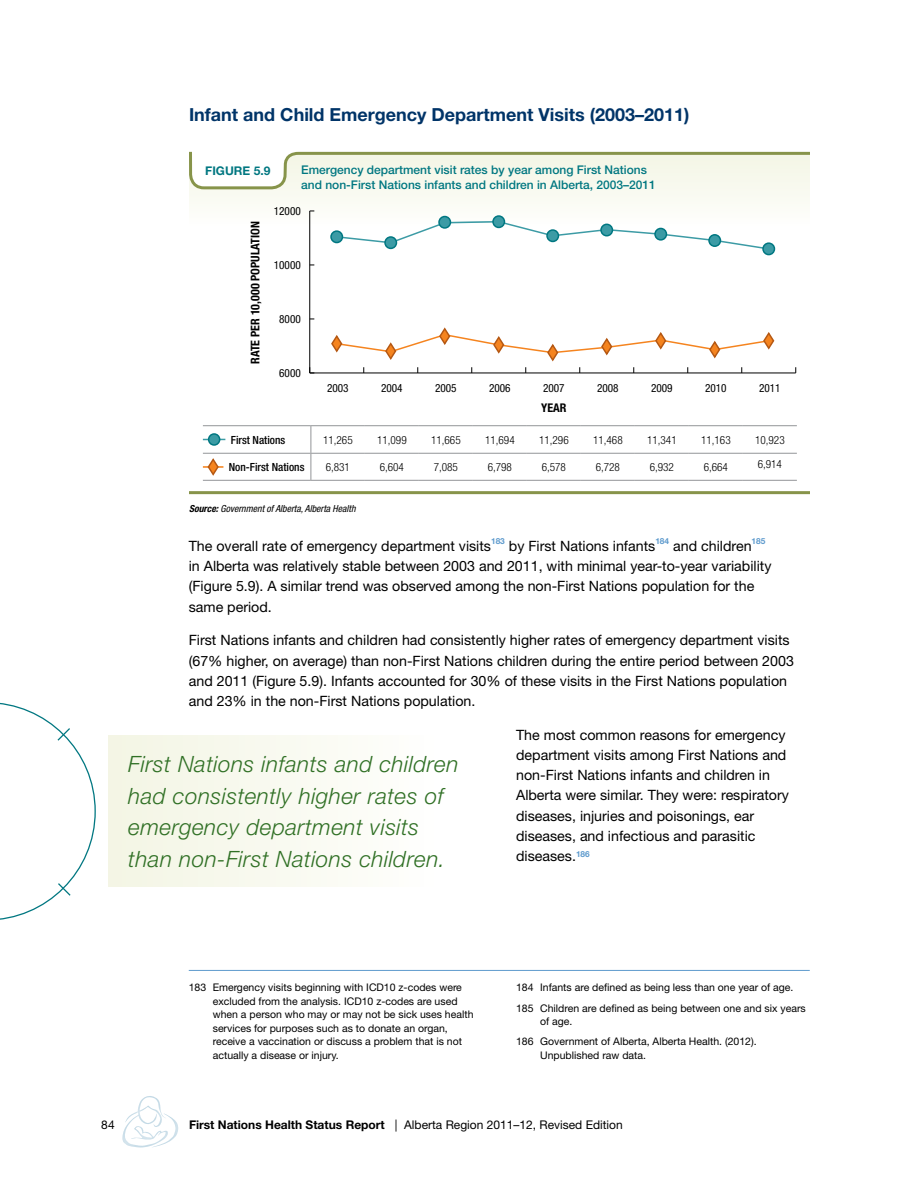
<style>
.page{position:relative;width:918px;height:1188px;background:#fff}
.page>*{position:absolute;margin:0;border:0;box-sizing:border-box;transform-origin:0 0}
.t1{font:italic 300 22.5px/31.5px "Helvetica Neue LT Std";letter-spacing:-.01em;color:#307025}
.t2{font:700 18px "Helvetica Neue LT Std";color:#003468}
.t3{font:14.25px/20.2px "Helvetica Neue LT Std";color:#000}
.t4{font:500 12px/15px "Helvetica Neue LT Std";color:#007781}
.t5{font:12px "Helvetica Neue LT Std";color:#000}
.t6{font:700 condensed 12px "Helvetica Neue LT Std";color:#000}
.t7{font:700 12px "Helvetica Neue LT Std";color:#007781}
.t8{font:300 condensed 11.25px "Helvetica Neue LT Std";color:#000}
.t9{font:condensed 11.25px "Helvetica Neue LT Std";color:#000}
.t10{font:500 condensed 11.25px "Helvetica Neue LT Std";color:#000}
.t11{font:10.5px/13.5px "Helvetica Neue LT Std";color:#000}
.t12{font:italic condensed 9.75px "Helvetica Neue LT Std";color:#000}
.t13{font:700 8.25px "Helvetica Neue LT Std";color:#5d9acd}
.s1{font-weight:700}
</style>
<div class="page">
<svg style="left:187px;top:151px;width:623px;height:820px"></svg>
<hr style="left:189px;top:491px;width:621px;height:3px;background:#87944a">
<hr style="left:310px;top:373px;width:486px;height:1px;background:#000">
<hr style="left:309px;top:211px;width:1px;height:162px;background:#000">
<svg style="left:309px;top:367px;width:5px;height:7px"></svg>
<svg style="left:335px;top:220px;width:435px;height:31px"></svg>
<svg style="left:330px;top:326px;width:445px;height:47px"></svg>
<div style="left:331px;top:231px;width:11px;height:12px;background:#3c9ba5;border-radius:50%"></div>
<div style="left:330px;top:230px;width:13px;height:13px;border:2px solid #007781;border-radius:50%"></div>
<div style="left:385px;top:237px;width:11px;height:11px;background:#3c9ba5;border-radius:50%"></div>
<div style="left:384px;top:236px;width:13px;height:13px;border:2px solid #007781;border-radius:50%"></div>
<div style="left:439px;top:217px;width:11px;height:11px;background:#3c9ba5;border-radius:50%"></div>
<div style="left:438px;top:216px;width:13px;height:13px;border:2px solid #007781;border-radius:50%"></div>
<div style="left:493px;top:216px;width:11px;height:11px;background:#3c9ba5;border-radius:50%"></div>
<div style="left:492px;top:215px;width:13px;height:13px;border:2px solid #007781;border-radius:50%"></div>
<div style="left:547px;top:230px;width:11px;height:11px;background:#3c9ba5;border-radius:50%"></div>
<div style="left:546px;top:229px;width:13px;height:13px;border:2px solid #007781;border-radius:50%"></div>
<div style="left:601px;top:224px;width:11px;height:12px;background:#3c9ba5;border-radius:50%"></div>
<div style="left:600px;top:224px;width:13px;height:13px;border:2px solid #007781;border-radius:50%"></div>
<div style="left:655px;top:228px;width:11px;height:12px;background:#3c9ba5;border-radius:50%"></div>
<div style="left:654px;top:228px;width:13px;height:13px;border:2px solid #007781;border-radius:50%"></div>
<div style="left:709px;top:235px;width:11px;height:11px;background:#3c9ba5;border-radius:50%"></div>
<div style="left:708px;top:234px;width:13px;height:13px;border:2px solid #007781;border-radius:50%"></div>
<div style="left:763px;top:243px;width:11px;height:12px;background:#3c9ba5;border-radius:50%"></div>
<div style="left:762px;top:242px;width:13px;height:13px;border:2px solid #007781;border-radius:50%"></div>
<hr style="left:203px;top:425px;width:108px;height:1px;background:#939598">
<hr style="left:311px;top:425px;width:54px;height:1px;background:#939598">
<hr style="left:365px;top:425px;width:54px;height:1px;background:#939598">
<hr style="left:419px;top:425px;width:54px;height:1px;background:#939598">
<hr style="left:473px;top:425px;width:54px;height:1px;background:#939598">
<hr style="left:527px;top:425px;width:54px;height:1px;background:#939598">
<hr style="left:581px;top:425px;width:54px;height:1px;background:#939598">
<hr style="left:635px;top:425px;width:54px;height:1px;background:#939598">
<hr style="left:689px;top:425px;width:54px;height:1px;background:#939598">
<hr style="left:743px;top:425px;width:54px;height:1px;background:#939598">
<hr style="left:203px;top:453px;width:108px;height:1px;background:#939598">
<hr style="left:311px;top:453px;width:54px;height:1px;background:#939598">
<hr style="left:365px;top:453px;width:54px;height:1px;background:#939598">
<hr style="left:419px;top:453px;width:54px;height:1px;background:#939598">
<hr style="left:473px;top:453px;width:54px;height:1px;background:#939598">
<hr style="left:527px;top:453px;width:54px;height:1px;background:#939598">
<hr style="left:581px;top:453px;width:54px;height:1px;background:#939598">
<hr style="left:635px;top:453px;width:54px;height:1px;background:#939598">
<hr style="left:689px;top:453px;width:54px;height:1px;background:#939598">
<hr style="left:743px;top:453px;width:54px;height:1px;background:#939598">
<hr style="left:203px;top:480px;width:108px;height:1px;background:#939598">
<hr style="left:311px;top:480px;width:54px;height:1px;background:#939598">
<hr style="left:365px;top:480px;width:54px;height:1px;background:#939598">
<hr style="left:419px;top:480px;width:54px;height:1px;background:#939598">
<hr style="left:473px;top:480px;width:54px;height:1px;background:#939598">
<hr style="left:527px;top:480px;width:54px;height:1px;background:#939598">
<hr style="left:581px;top:480px;width:54px;height:1px;background:#939598">
<hr style="left:635px;top:480px;width:54px;height:1px;background:#939598">
<hr style="left:689px;top:480px;width:54px;height:1px;background:#939598">
<hr style="left:743px;top:480px;width:54px;height:1px;background:#939598">
<svg style="left:311px;top:426px;width:1px;height:54px"></svg>
<div style="left:209px;top:434px;width:11px;height:11px;background:#3b9ba4;border-radius:50%"></div>
<div style="left:208px;top:433px;width:12px;height:13px;border:2px solid #007781;border-radius:50%"></div>
<hr style="left:203px;top:466px;width:20px;height:2px;background:#f5841f">
<svg style="left:207px;top:457px;width:13px;height:19px"></svg>
<svg style="left:122px;top:1096px;width:57px;height:52px"></svg>
<hr style="left:189px;top:970px;width:621px;height:1px;background:#5d9acd">
<div style="left:108px;top:736px;width:374px;height:151px;background:linear-gradient(to right,#f3f5e4,#fff)"></div>
<svg style="left:0;top:702px;width:96px;height:218px"></svg>
<p class="t2" style="left:189px;top:103px;width:502px">Infant and Child Emergency Department Visits (2003–2011)</p>
<p class="t7" style="left:205px;top:163px;width:67px">Figure 5.9</p>
<p class="t4" style="left:301px;top:162px;width:356px">Emergency department visit rates by year among First Nations and non-First Nations infants and children in Alberta, 2003–2011</p>
<p class="t6" style="left:248px;top:364px;width:144px;rotate:-90deg">RATE PER 10,000 POPULATION</p>
<p class="t9" style="left:274px;top:205px;width:28px">12000</p>
<p class="t9" style="left:274px;top:259px;width:28px">10000</p>
<p class="t9" style="left:279px;top:313px;width:23px">8000</p>
<p class="t9" style="left:279px;top:367px;width:23px">6000</p>
<p class="t9" style="left:327px;top:381px;width:23px">2003</p>
<p class="t9" style="left:381px;top:381px;width:23px">2004</p>
<p class="t9" style="left:435px;top:381px;width:23px">2005</p>
<p class="t9" style="left:489px;top:381px;width:23px">2006</p>
<p class="t9" style="left:543px;top:381px;width:23px">2007</p>
<p class="t9" style="left:597px;top:381px;width:23px">2008</p>
<p class="t9" style="left:651px;top:381px;width:23px">2009</p>
<p class="t9" style="left:705px;top:381px;width:23px">2010</p>
<p class="t9" style="left:759px;top:381px;width:23px">2011</p>
<p class="t6" style="left:541px;top:401px;width:8px">YEAR</p>
<p class="t10" style="left:231px;top:434px;width:56px">First Nations</p>
<p class="t8" style="left:323px;top:434px;width:31px">11,265</p>
<p class="t8" style="left:377px;top:434px;width:31px">11,099</p>
<p class="t8" style="left:431px;top:434px;width:31px">11,665</p>
<p class="t8" style="left:485px;top:434px;width:31px">11,694</p>
<p class="t8" style="left:539px;top:434px;width:31px">11,296</p>
<p class="t8" style="left:593px;top:434px;width:31px">11,468</p>
<p class="t8" style="left:647px;top:434px;width:31px">11,341</p>
<p class="t8" style="left:701px;top:434px;width:31px">11,163</p>
<p class="t8" style="left:755px;top:434px;width:31px">10,923</p>
<p class="t10" style="left:229px;top:461px;width:77px">Non-First Nations</p>
<p class="t8" style="left:326px;top:461px;width:26px">6,831</p>
<p class="t8" style="left:380px;top:461px;width:26px">6,604</p>
<p class="t8" style="left:434px;top:461px;width:26px">7,085</p>
<p class="t8" style="left:488px;top:461px;width:26px">6,798</p>
<p class="t8" style="left:542px;top:461px;width:26px">6,578</p>
<p class="t8" style="left:596px;top:461px;width:26px">6,728</p>
<p class="t8" style="left:650px;top:461px;width:26px">6,932</p>
<p class="t8" style="left:704px;top:461px;width:26px">6,664</p>
<p class="t8" style="left:758px;top:458px;width:26px">6,914</p>
<p class="t12" style="left:189px;top:503px;width:168px"><span class="s1">Source:</span> Government of Alberta, Alberta Health</p>
<p class="t3" style="left:189px;top:535px;width:304px">The overall rate of emergency department visits</p>
<p class="t13" style="left:491px;top:536px;width:15px">183</p>
<p class="t3" style="left:509px;top:535px;width:148px">by First Nations infants</p>
<p class="t13" style="left:655px;top:536px;width:15px">184</p>
<p class="t3" style="left:673px;top:535px;width:80px">and children</p>
<p class="t13" style="left:752px;top:536px;width:15px">185</p>
<p class="t3" style="left:189px;top:556px;width:584px">in Alberta was relatively stable between 2003 and 2011, with minimal year-to-year variability (Figure 5.9). A similar trend was observed among the non-First Nations population for the same period.</p>
<p class="t3" style="left:189px;top:630px;width:607px">First Nations infants and children had consistently higher rates of emergency department visits (67% higher, on average) than non-First Nations children during the entire period between 2003 and 2011 (Figure 5.9). Infants accounted for 30% of these visits in the First Nations population and 23% in the non-First Nations population.</p>
<p class="t3" style="left:516px;top:724px;width:274px">The most common reasons for emergency department visits among First Nations and non-First Nations infants and children in Alberta were similar. They were: respiratory diseases, injuries and poisonings, ear diseases, and infectious and parasitic diseases.<sup>186</sup></p>
<h1 class="t1" style="left:128px;top:748px;width:332px">First Nations infants and children had consistently higher rates of emergency department visits than non-First Nations children.</h1>
<p class="t11" style="left:213px;top:981px;width:262px;text-indent:-24px">183 Emergency visits beginning with ICD10 z-codes were excluded from the analysis. ICD10 z-codes are used when a person who may or may not be sick uses health services for purposes such as to donate an organ, receive a vaccination or discuss a problem that is not actually a disease or injury.</p>
<p class="t11" style="left:516px;top:977px;width:291px;line-height:20.2px">184 Infants are defined as being less than one year of age.<br>185 Children are defined as being between one and six years</p>
<p class="t11" style="left:516px;top:1011px;width:242px;line-height:20.2px;text-indent:24px">of age.<br>186 Government of Alberta, Alberta Health. (2012).</p>
<p class="t11" style="left:540px;top:1048px;width:107px">Unpublished raw data.</p>
<p class="t5" style="left:101px;top:1117px;width:15px">84</p>
<p class="t5" style="left:189px;top:1117px;width:435px"><span class="s1">First Nations Health Status Report</span> | Alberta Region 2011–12, Revised Edition</p>
</div>
